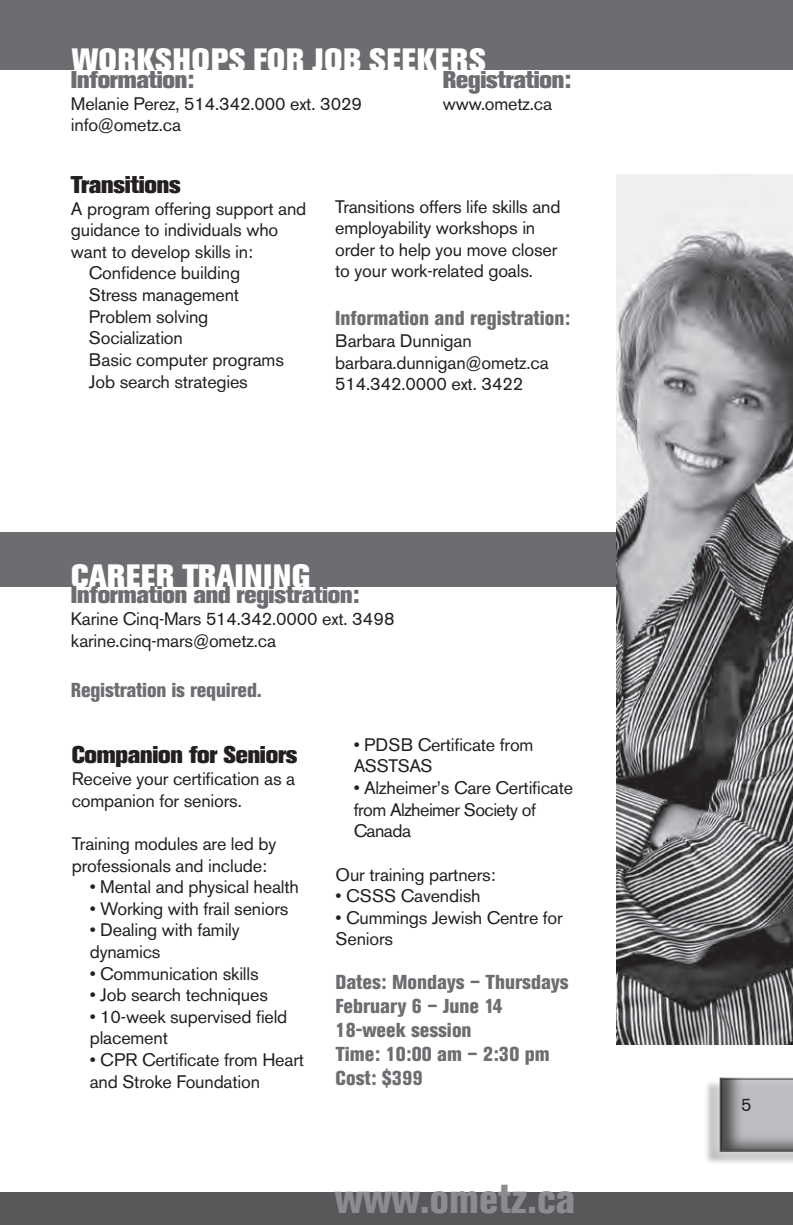
<style>
.page{position:relative;width:793px;height:1225px;background:#fff}
.page>*{position:absolute;margin:0;border:0;box-sizing:border-box;transform-origin:0 0}
.t1{font:800 condensed 40px "Akzidenz Grotesk BE";color:#8a8c8f}
.t2{font:800 32px "Akzidenz Grotesk BE";letter-spacing:.03em;color:#fff}
.t3{font:800 24px "Akzidenz Grotesk BE";letter-spacing:-.01em;color:#6c6d70}
.t4{font:800 24px "Akzidenz Grotesk BE";letter-spacing:-.01em;color:#231f20}
.t5{font:800 condensed 20px/24px "Akzidenz Grotesk BE";color:#6c6d70}
.t6{font:18px/21.6px "Akzidenz Grotesk BE";letter-spacing:-.01em;color:#231f20}
.t7{font:18px/21.6px "Akzidenz Grotesk BE";letter-spacing:-.03em;color:#231f20}
</style>
<div class="page">
<div style="left:0;top:0;width:792px;height:70px;background:#6c6d70"></div>
<div style="left:706px;top:1064px;width:86px;height:100px;background:#fff;opacity:.75"></div>
<div style="left:717px;top:1073px;width:75px;height:80px;background:#231f20;opacity:.75"></div>
<div style="left:0;top:1191px;width:792px;height:33px;background:#57585a"></div>
<div style="left:0;top:532px;width:640px;height:54px;background:#6c6d70"></div>
<img style="left:616px;top:175px;width:176px;height:869px">
<h2 class="t2" style="left:72px;top:42px;width:415px">WORKSHOPS FOR JOB SEEKERS</h2>
<h3 class="t3" style="left:442px;top:66px;width:130px">Registration:</h3>
<p class="t6" style="left:442px;top:92px;width:111px">www.ometz.ca</p>
<h3 class="t3" style="left:71px;top:66px;width:125px">Information:</h3>
<p class="t6" style="left:71px;top:93px;width:292px">Melanie Perez, 514.342.000 ext. 3029 info@ometz.ca</p>
<h3 class="t4" style="left:71px;top:171px;width:111px">Transitions</h3>
<p class="t6" style="left:71px;top:197px;width:237px">A program offering support and</p>
<p class="t6" style="left:71px;top:219px;width:209px">guidance to individuals who</p>
<p class="t6" style="left:71px;top:241px;width:183px">want to develop skills in:</p>
<p class="t6" style="left:89px;top:262px;width:153px">Confidence building</p>
<p class="t6" style="left:89px;top:284px;width:152px">Stress management</p>
<p class="t6" style="left:89px;top:305px;width:121px">Problem solving</p>
<p class="t6" style="left:89px;top:327px;width:95px">Socialization</p>
<p class="t6" style="left:89px;top:349px;width:196px">Basic computer programs</p>
<p class="t6" style="left:89px;top:370px;width:160px">Job search strategies</p>
<p class="t6" style="left:335px;top:195px;width:227px">Transitions offers life skills and employability workshops in order to help you move closer to your work-related goals.</p>
<p class="t5" style="left:335px;top:306px;width:236px">Information and registration:</p>
<p class="t6" style="left:335px;top:330px;width:215px">Barbara Dunnigan barbara.dunnigan@ometz.ca<br>514.342.0000 ext. 3422</p>
<h2 class="t2" style="left:71px;top:556px;width:240px">CAREER TRAINING</h2>
<h3 class="t3" style="left:71px;top:581px;width:290px">Information and registration:</h3>
<p class="t6" style="left:71px;top:607px;width:325px">Karine Cinq-Mars 514.342.0000 ext. 3498 karine.cinq-mars@ometz.ca</p>
<p class="t5" style="left:71px;top:678px;width:192px">Registration is required.</p>
<h3 class="t4" style="left:72px;top:741px;width:227px">Companion for Seniors</h3>
<p class="t6" style="left:72px;top:767px;width:225px">Receive your certification as a companion for seniors.</p>
<p class="t6" style="left:72px;top:832px;width:206px">Training modules are led by professionals and include:</p>
<p class="t6" style="left:90px;top:875px;width:210px">• Mental and physical health</p>
<p class="t6" style="left:90px;top:897px;width:200px">• Working with frail seniors</p>
<p class="t6" style="left:90px;top:919px;width:151px">• Dealing with family dynamics</p>
<p class="t6" style="left:90px;top:962px;width:170px">• Communication skills</p>
<p class="t6" style="left:90px;top:983px;width:179px">• Job search techniques</p>
<p class="t6" style="left:90px;top:1005px;width:199px">• 10-week supervised field placement</p>
<p class="t6" style="left:90px;top:1048px;width:216px">• CPR Certificate from Heart and Stroke Foundation</p>
<p class="t6" style="left:353px;top:733px;width:181px">• PDSB Certificate from<br>ASSTSAS</p>
<p class="t7" style="left:353px;top:776px;width:221px">• Alzheimer’s Care Certificate from Alzheimer Society of<br>Canada</p>
<p class="t6" style="left:335px;top:863px;width:161px">Our training partners:</p>
<p class="t6" style="left:335px;top:884px;width:146px">• CSSS Cavendish</p>
<p class="t6" style="left:335px;top:906px;width:228px">• Cummings Jewish Centre for<br>Seniors</p>
<p class="t5" style="left:335px;top:970px;width:234px">Dates: Mondays – Thursdays<br>February 6 – June 14<br>18-week session<br>Time: 10:00 am – 2:30 pm<br>Cost: $399</p>
<h1 class="t1" style="left:334px;top:1175px;width:242px">www.ometz.ca</h1>
<p class="t6" style="left:740px;top:1093px;width:12px">5</p>
</div>
